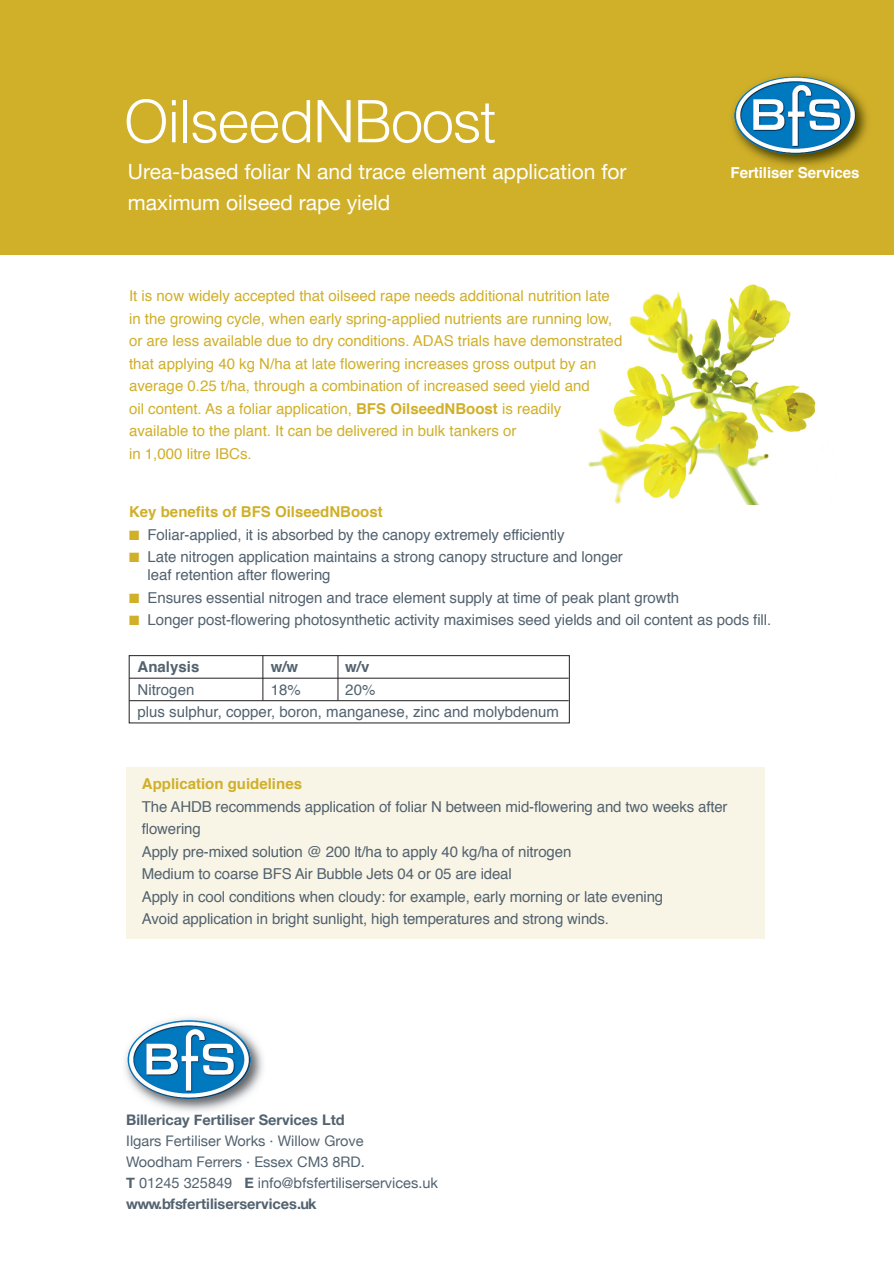
<style>
.page{position:relative;width:894px;height:1264px;background:#fff}
.page>*{position:absolute;margin:0;border:0;box-sizing:border-box;transform-origin:0 0}
.t1{font:300 58.5px "Helvetica";letter-spacing:-.03em;color:#fff}
.t2{font:21px/31.5px "Helvetica Neue";color:#fff}
.t3{font:700 15.15px "Helvetica";letter-spacing:-.005em;color:#fff}
.t4{font:15px/22.5px "Helvetica";letter-spacing:-.005em;color:#52626f}
.t5{font:15px/22.5px "Helvetica";color:#d0af29}
.t6{font:700 15px "Helvetica";color:#d0af29}
.t7{font:700 15px "Helvetica";color:#52626f}
.t8{font:14.55px/21px "Helvetica Neue";color:#52626f}
.t9{font:700 14.55px "Helvetica Neue";color:#52626f}
.s1{font-weight:700}
.s2{color:#d0af29}
</style>
<div class="page">
<img style="left:588px;top:284px;width:228px;height:220px">
<div style="left:127px;top:767px;width:637px;height:171px;background:#f9f5e6"></div>
<div style="left:0;top:0;width:893px;height:254px;background:#d0af29"></div>
<img style="left:732px;top:75px;width:135px;height:91px">
<img style="left:734px;top:77px;width:121px;height:77px;border-radius:50%">
<img style="left:125px;top:1017px;width:138px;height:95px">
<img style="left:128px;top:1020px;width:123px;height:78px;border-radius:50%">
<div style="left:129px;top:655px;width:440px;height:68px;border:1px solid #231f20"></div>
<hr style="left:129px;top:677px;width:439px;height:1px;background:#231f20">
<hr style="left:129px;top:700px;width:439px;height:1px;background:#231f20">
<hr style="left:262px;top:655px;width:1px;height:45px;background:#231f20">
<hr style="left:337px;top:655px;width:1px;height:45px;background:#231f20">
<h1 class="t1" style="left:123px;top:97px;width:374px">OilseedNBoost</h1>
<h2 class="t2" style="left:128px;top:155px;width:500px">Urea-based foliar N and trace element application for maximum oilseed rape yield</h2>
<p class="t3" style="left:730px;top:166px;width:130px">Fertiliser Services</p>
<p class="t5" style="left:129px;top:286px;width:494px">It is now widely accepted that oilseed rape needs additional nutrition late in the growing cycle, when early spring-applied nutrients are running low, or are less available due to dry conditions. ADAS trials have demonstrated that applying 40 kg N/ha at late flowering increases gross output by an average 0.25 t/ha, through a combination of increased seed yield and<br>oil content. As a foliar application, <span class="s1">BFS OilseedNBoost</span> is readily available to the plant. It can be delivered in bulk tankers or<br>in 1,000 litre IBCs.</p>
<p class="t6" style="left:129px;top:505px;width:255px">Key benefits of BFS OilseedNBoost</p>
<p class="t4" style="left:129px;top:524px;width:437px"><span class="s2">■</span> Foliar-applied, it is absorbed by the canopy extremely efficiently</p>
<p class="t4" style="left:147px;top:549px;width:476px;line-height:18px;text-indent:-18px"><span class="s2">■</span> Late nitrogen application maintains a strong canopy structure and longer leaf retention after flowering</p>
<p class="t4" style="left:129px;top:587px;width:551px"><span class="s2">■</span> Ensures essential nitrogen and trace element supply at time of peak plant growth</p>
<p class="t4" style="left:129px;top:610px;width:643px"><span class="s2">■</span> Longer post-flowering photosynthetic activity maximises seed yields and oil content as pods fill.</p>
<p class="t7" style="left:137px;top:660px;width:63px">Analysis</p>
<p class="t7" style="left:271px;top:660px;width:29px">w/w</p>
<p class="t7" style="left:345px;top:660px;width:26px">w/v</p>
<p class="t4" style="left:137px;top:679px;width:58px">Nitrogen</p>
<p class="t4" style="left:271px;top:679px;width:32px">18%</p>
<p class="t4" style="left:137px;top:679px;width:423px;text-indent:207px">20%<br>plus sulphur, copper, boron, manganese, zinc and molybdenum</p>
<p class="t6" style="left:142px;top:777px;width:162px">Application guidelines</p>
<p class="t4" style="left:142px;top:796px;width:587px">The AHDB recommends application of foliar N between mid-flowering and two weeks after flowering<br>Apply pre-mixed solution @ 200 lt/ha to apply 40 kg/ha of nitrogen<br>Medium to coarse BFS Air Bubble Jets 04 or 05 are ideal<br>Apply in cool conditions when cloudy: for example, early morning or late evening<br>Avoid application in bright sunlight, high temperatures and strong winds.</p>
<p class="t9" style="left:126px;top:1110px;width:220px">Billericay Fertiliser Services Ltd</p>
<p class="t8" style="left:126px;top:1130px;width:313px">Ilgars Fertiliser Works · Willow Grove<br>Woodham Ferrers · Essex CM3 8RD.<br><span class="s1">T</span> 01245 325849 <span class="s1">E</span> info@bfsfertiliserservices.uk <span class="s1">www.bfsfertiliserservices.uk</span></p>
</div>
